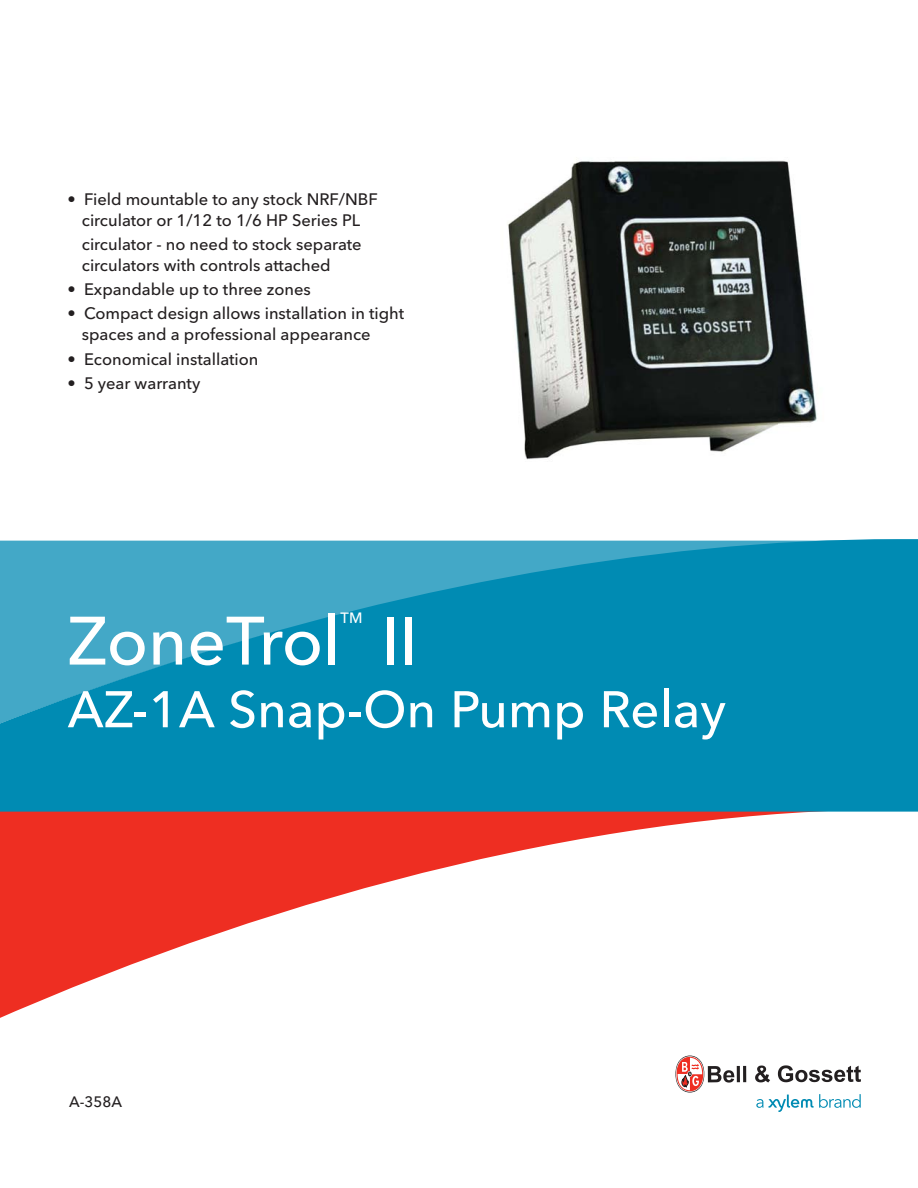
<style>
.page{position:relative;width:918px;height:1188px;background:#fff}
.page>*{position:absolute;margin:0;border:0;box-sizing:border-box;transform-origin:0 0}
.t1{font:500 67.65px "Avenir Next LT Pro";color:#fff}
.t2{font:500 51px "Avenir Next LT Pro";color:#fff}
.t3{font:500 16.5px/21px "Avenir Next LT Pro";color:#231f20}
.t4{font:500 15px "Avenir Next LT Pro";color:#231f20}
.t5{font:500 14.85px "Avenir Next LT Pro";color:#fff}
</style>
<div class="page">
<svg style="left:0;top:812px;width:808px;height:206px"></svg>
<svg style="left:0;top:539px;width:918px;height:273px;background:#1092b7"></svg>
<svg style="left:755px;top:1066px;width:15px;height:16px"></svg>
<hr style="left:737px;top:1066px;width:3px;height:16px;background:#231f20">
<hr style="left:743px;top:1066px;width:3px;height:16px;background:#231f20">
<svg style="left:676px;top:1056px;width:58px;height:36px"></svg>
<svg style="left:778px;top:1065px;width:83px;height:17px"></svg>
<svg style="left:756px;top:1094px;width:105px;height:18px"></svg>
<img style="left:507px;top:160px;width:310px;height:300px">
<p class="t3" style="left:68px;top:188px;width:312px;text-align:center">• Field mountable to any stock NRF/NBF circulator or 1/12 to 1/6 HP Series PL</p>
<p class="t3" style="left:82px;top:234px;width:281px">circulator - no need to stock separate circulators with controls attached</p>
<p class="t3" style="left:68px;top:279px;width:245px">• Expandable up to three zones</p>
<p class="t3" style="left:82px;top:303px;width:324px;text-indent:-14px">• Compact design allows installation in tight spaces and a professional appearance</p>
<p class="t3" style="left:68px;top:348px;width:193px">• Economical installation</p>
<p class="t3" style="left:68px;top:373px;width:134px">• 5 year warranty</p>
<h1 class="t1" style="left:68px;top:600px;width:275px">ZoneTrol</h1>
<p class="t5" style="left:341px;top:609px;width:23px">TM</p>
<h1 class="t1" style="left:381px;top:600px;width:38px">II</h1>
<h2 class="t2" style="left:68px;top:679px;width:660px">AZ-1A Snap-On Pump Relay</h2>
<p class="t4" style="left:69px;top:1093px;width:54px">A-358A</p>
</div>
